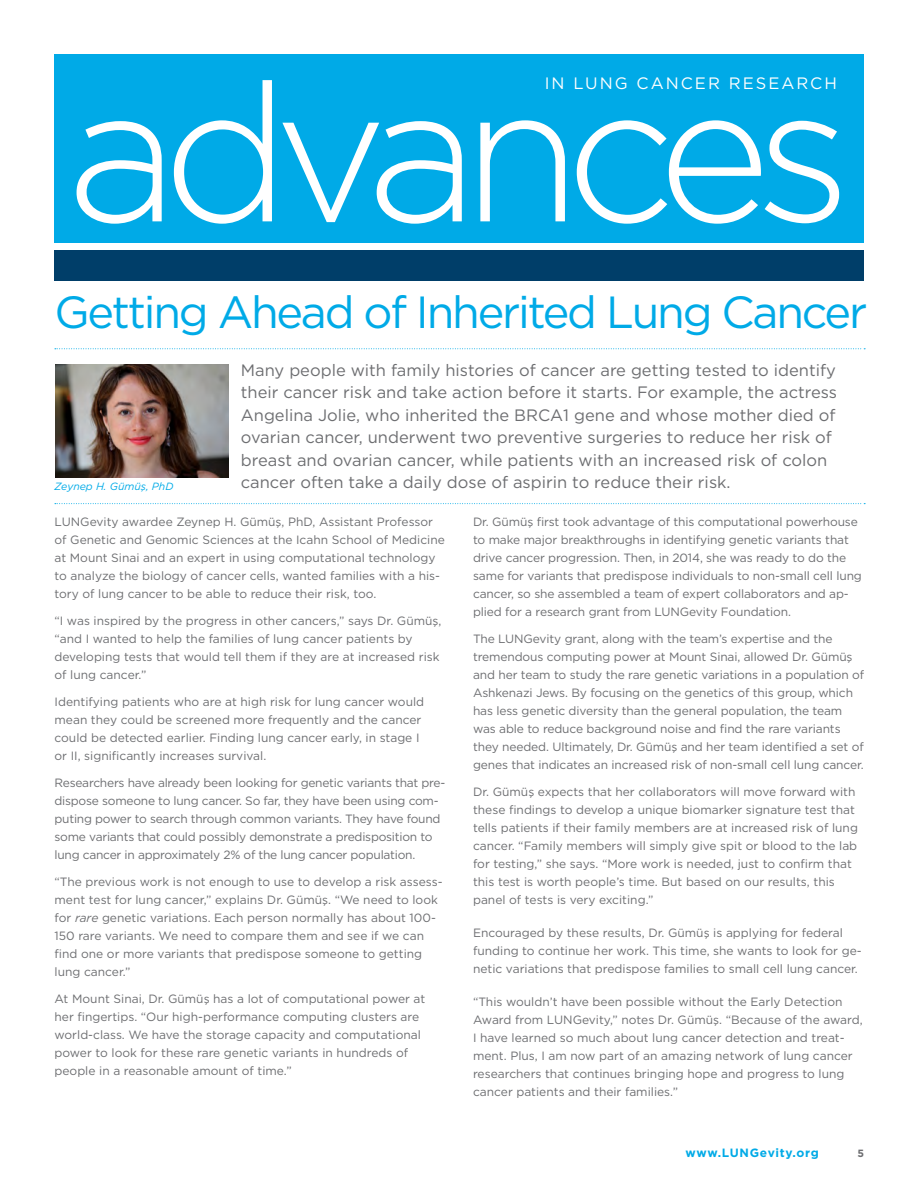
<style>
.page{position:relative;width:918px;height:1188px;background:#fff}
.page>*{position:absolute;margin:0;border:0;box-sizing:border-box;transform-origin:0 0}
.t1{font:300 193.5px "Gotham";letter-spacing:-.08em;color:#fff}
.t2{font:45px "Gotham";letter-spacing:-.05em;color:#00aae7}
.t3{font:16.5px/22.5px "Gotham";color:#6d6e71}
.t4{font:16.5px "Gotham";letter-spacing:.12em;color:#fff}
.t5{font:12px/18px "Gotham";color:#6d6e71}
.t6{font:12px/18px "Gotham";letter-spacing:-.02em;color:#6d6e71}
.t7{font:700 12px "Gotham";letter-spacing:.06em;color:#00aae7}
.t8{font:italic 10.5px "Gotham";color:#00aae7}
.t9{font:700 10.5px "Gotham";color:#6d6e71}
.s1{font-style:italic}
</style>
<div class="page">
<div style="left:54px;top:54px;width:810px;height:189px;background:#00aae7"></div>
<div style="left:54px;top:250px;width:810px;height:30px;background:#003e69"></div>
<svg style="left:55px;top:348px;width:810px;height:1px"></svg>
<svg style="left:55px;top:503px;width:810px;height:1px"></svg>
<img style="left:56px;top:364px;width:172px;height:113px">
<h3 class="t4" style="left:545px;top:73px;width:294px">IN LUNG CANCER RESEARCH</h3>
<h1 class="t1" style="left:67px;top:31px;width:786px">advances</h1>
<h2 class="t2" style="left:55px;top:284px;width:814px">Getting Ahead of Inherited Lung Cancer</h2>
<p class="t3" style="left:241px;top:358px;width:598px">Many people with family histories of cancer are getting tested to identify their cancer risk and take action before it starts. For example, the actress Angelina Jolie, who inherited the BRCA1 gene and whose mother died of ovarian cancer, underwent two preventive surgeries to reduce her risk of breast and ovarian cancer, while patients with an increased risk of colon cancer often take a daily dose of aspirin to reduce their risk.</p>
<p class="t5" style="left:55px;top:512px;width:392px">LUNGevity awardee Zeynep H. Gümüş, PhD, Assistant Professor of Genetic and Genomic Sciences at the Icahn School of Medicine at Mount Sinai and an expert in using computational technology to analyze the biology of cancer cells, wanted families with a his&shy;tory of lung cancer to be able to reduce their risk, too.</p>
<p class="t5" style="left:55px;top:611px;width:388px">“I was inspired by the progress in other cancers,” says Dr. Gümüş, “and I wanted to help the families of lung cancer patients by developing tests that would tell them if they are at increased risk of lung cancer.”</p>
<p class="t5" style="left:55px;top:692px;width:371px">Identifying patients who are at high risk for lung cancer would mean they could be screened more frequently and the cancer could be detected earlier. Finding lung cancer early, in stage I or II, significantly increases survival.</p>
<p class="t6" style="left:55px;top:773px;width:392px">Researchers have already been looking for genetic variants that pre&shy;dispose someone to lung cancer. So far, they have been using com&shy;puting power to search through common variants. They have found some variants that could possibly demonstrate a predisposition to lung cancer in approximately 2% of the lung cancer population.</p>
<p class="t5" style="left:55px;top:872px;width:390px">“The previous work is not enough to use to develop a risk assess&shy;ment test for lung cancer,” explains Dr. Gümüş. “We need to look for <span class="s1">rare</span> genetic variations. Each person normally has about 100- 150 rare variants. We need to compare them and see if we can find one or more variants that predispose someone to getting lung cancer.”</p>
<p class="t5" style="left:55px;top:989px;width:372px">At Mount Sinai, Dr. Gümüş has a lot of computational power at her fingertips. “Our high-performance computing clusters are world-class. We have the storage capacity and computational power to look for these rare genetic variants in hundreds of people in a reasonable amount of time.”</p>
<p class="t8" style="left:55px;top:480px;width:120px">Zeynep H. Gümüş, PhD</p>
<p class="t5" style="left:473px;top:512px;width:390px">Dr. Gümüş first took advantage of this computational powerhouse to make major breakthroughs in identifying genetic variants that drive cancer progression. Then, in 2014, she was ready to do the same for variants that predispose individuals to non-small cell lung cancer, so she assembled a team of expert collaborators and ap&shy;plied for a research grant from LUNGevity Foundation.</p>
<p class="t5" style="left:473px;top:629px;width:393px">The LUNGevity grant, along with the team’s expertise and the tremendous computing power at Mount Sinai, allowed Dr. Gümüş and her team to study the rare genetic variations in a population of Ashkenazi Jews. By focusing on the genetics of this group, which has less genetic diversity than the general population, the team was able to reduce background noise and find the rare variants they needed. Ultimately, Dr. Gümüş and her team identified a set of genes that indicates an increased risk of non-small cell lung cancer.</p>
<p class="t5" style="left:473px;top:782px;width:386px">Dr. Gümüş expects that her collaborators will move forward with these findings to develop a unique biomarker signature test that tells patients if their family members are at increased risk of lung cancer. “Family members will simply give spit or blood to the lab for testing,” she says. “More work is needed, just to confirm that this test is worth people’s time. But based on our results, this panel of tests is very exciting.”</p>
<p class="t5" style="left:473px;top:923px;width:390px">Encouraged by these results, Dr. Gümüş is applying for federal funding to continue her work. This time, she wants to look for ge&shy;netic variations that predispose families to small cell lung cancer.</p>
<p class="t5" style="left:473px;top:992px;width:391px">“This wouldn’t have been possible without the Early Detection Award from LUNGevity,” notes Dr. Gümüş. “Because of the award, I have learned so much about lung cancer detection and treat&shy;ment. Plus, I am now part of an amazing network of lung cancer researchers that continues bringing hope and progress to lung cancer patients and their families.”</p>
<p class="t7" style="left:686px;top:1145px;width:135px">www.LUNGevity.org</p>
<p class="t9" style="left:857px;top:1146px;width:8px">5</p>
</div>
